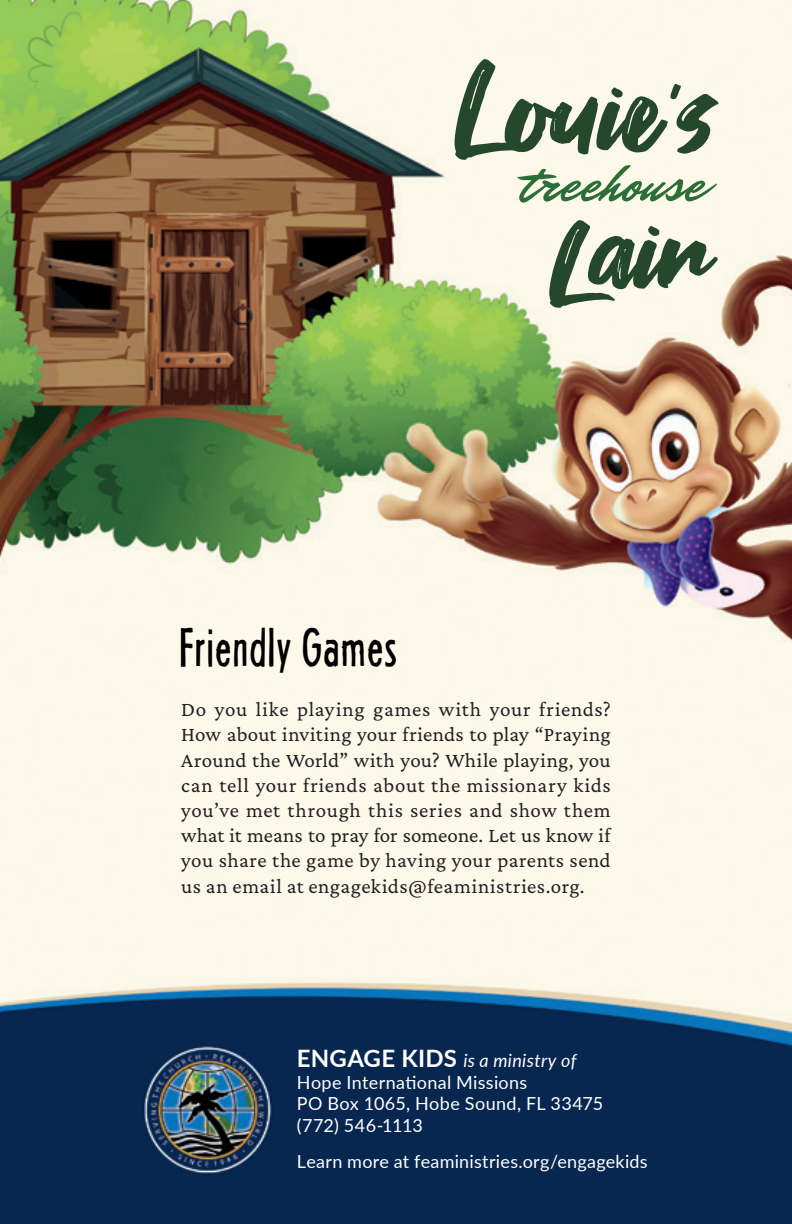
<style>
.page{position:relative;width:792px;height:1224px;background:#fff}
.page>*{position:absolute;margin:0;border:0;box-sizing:border-box;transform-origin:0 0}
.Engage_Kids_-_Title__Small_Words{font:120px "Fontjek";color:#244829}
.Engage_Kids_-_Title__Small_Words-2{font:56px "Mr Dafoe";color:#2b6e36}
.Engage_Kids_-_Title__Small_Words-3{font:48px "Headline Two HPLHS";letter-spacing:.04em;color:#000}
.Engage_Kids_-_Back_Page{font:21px/25.2px "Crimson Pro";letter-spacing:.025em;color:#231f20;text-align:justify}
.Engage_Kids_-_Title__Small_Words-4{font:18px "Lato";letter-spacing:.02em;color:#fff}
.Engage_Kids_-_Title__Small_Words-5{font:italic 18px "Lato";letter-spacing:.02em;color:#fff}
.Engage_Kids_-_Title__Small_Words-6{font:18px "Lato";color:#fff}
.s1{font-weight:700;font-style:normal;font-size:24px}
</style>
<div class="page">
<img style="left:0;top:0;width:792px;height:1224px">
<p class="Engage_Kids_-_Title__Small_Words" style="left:454px;top:35px;width:263px">Louie’s</p>
<p class="Engage_Kids_-_Title__Small_Words-2" style="left:519px;top:145px;width:187px">treehouse</p>
<p class="Engage_Kids_-_Title__Small_Words" style="left:549px;top:173px;width:165px"><sub>L</sub>air</p>
<p class="Engage_Kids_-_Title__Small_Words-3" style="left:181px;top:619px;width:218px">Friendly Games</p>
<p class="Engage_Kids_-_Back_Page" style="left:181px;top:696px;width:431px">Do you like playing games with your friends?<br>How about inviting your friends to play “Praying Around the World” with you? While playing, you can tell your friends about the missionary kids you’ve met through this series and show them what it means to pray for someone. Let us know if you share the game by having your parents send us an email at engagekids@feaministries.org.</p>
<p class="Engage_Kids_-_Title__Small_Words-5" style="left:297px;top:1048px;width:281px"><span class="s1">ENGAGE KIDS</span> is a ministry of</p>
<p class="Engage_Kids_-_Title__Small_Words-4" style="left:297px;top:1069px;width:232px">Hope International Missions</p>
<p class="Engage_Kids_-_Title__Small_Words-4" style="left:297px;top:1091px;width:308px">PO Box 1065, Hobe Sound, FL 33475</p>
<p class="Engage_Kids_-_Title__Small_Words-6" style="left:297px;top:1112px;width:128px">(772) 546-1113</p>
<p class="Engage_Kids_-_Title__Small_Words-4" style="left:297px;top:1148px;width:352px">Learn more at feaministries.org/engagekids</p>
</div>
